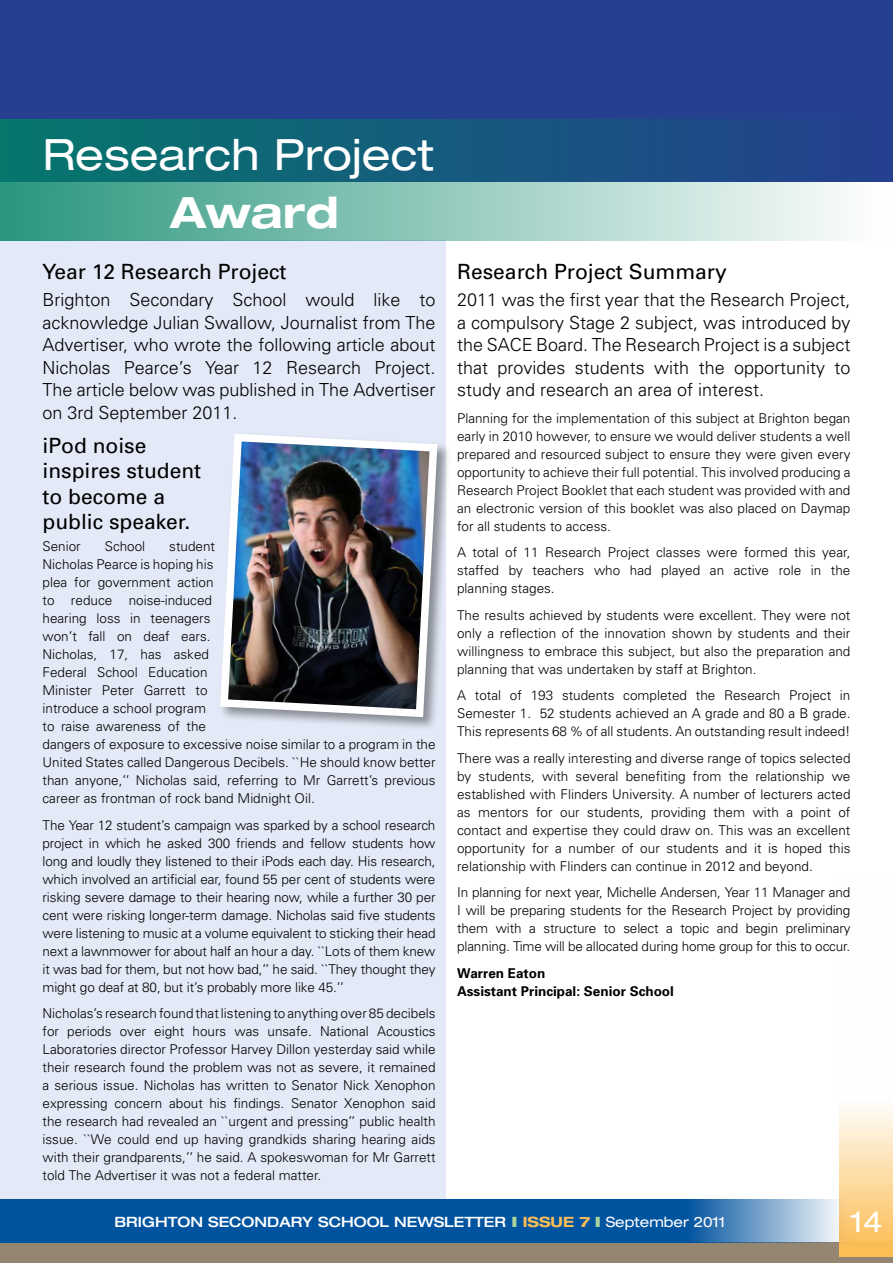
<style>
.page{position:relative;width:893px;height:1263px;background:#fff}
.page>*{position:absolute;margin:0;border:0;box-sizing:border-box;transform-origin:0 0}
.t1{font:expanded 43.2px "Helvetica Neue";color:#fff}
.t2{font:700 expanded 43.2px "Helvetica Neue";color:#fff}
.t3{font:expanded 28.5px "Helvetica Neue";color:#fff}
.t4{font:21px/25.5px "Univers";color:#000}
.t5{font:300 18px/22.5px "Univers";color:#000;text-align:justify}
.t6{font:500 expanded 14.25px "Helvetica Neue";color:#fff}
.t7{font:300 13.5px/18px "Univers";color:#000;text-align:justify}
.t8{font:700 13.5px/18px "Univers";color:#000}
.s1{font-weight:900;color:#a8d59e}
.s2{font-weight:700;color:#fdbe56}
.s3{font-weight:400}
</style>
<div class="page">
<div style="left:0;top:1243px;width:893px;height:20px;background:#948671"></div>
<svg style="left:839px;top:1107px;width:54px;height:149px;background:#fddba3"></svg>
<div style="left:0;top:240px;width:446px;height:961px;background:#e3e9f6"></div>
<svg style="left:0;top:1199px;width:851px;height:44px;background:#1963a6"></svg>
<div style="left:0;top:0;width:893px;height:182px;background:#25408f"></div>
<svg style="left:0;top:119px;width:842px;height:121px"></svg>
<div style="left:219px;top:432px;width:232px;height:299px;background:#000;opacity:.4"></div>
<img style="left:219px;top:432px;width:222px;height:289px">
<h1 class="t1" style="left:43px;top:128px;width:393px">Research Project</h1>
<h1 class="t2" style="left:170px;top:185px;width:170px">Award</h1>
<h3 class="t4" style="left:43px;top:259px;width:246px">Year 12 Research Project</h3>
<p class="t5" style="left:43px;top:289px;width:395px">Brighton Secondary School would like to acknowledge Julian Swallow, Journalist from The Advertiser, who wrote the following article about Nicholas Pearce’s Year 12 Research Project.<br>The article below was published in The Advertiser on 3rd September 2011.</p>
<h3 class="t4" style="left:43px;top:433px;width:160px">iPod noise inspires student to become a public speaker.</h3>
<p class="t7" style="left:43px;top:538px;width:40px">Senior</p>
<p class="t7" style="left:105px;top:538px;width:42px">School</p>
<p class="t7" style="left:43px;top:538px;width:395px;text-align:left;text-indent:127px">student<br>Nicholas Pearce is hoping his<br>plea for government action<br>to reduce noise-induced<br>hearing loss in teenagers<br>won’t fall on deaf ears.<br>Nicholas, 17, has asked<br>Federal School Education<br>Minister Peter Garrett to<br>introduce a school program<br>to raise awareness of the<br>dangers of exposure to excessive noise similar to a program in the United States called Dangerous Decibels. ``He should know better than anyone,’’ Nicholas said, referring to Mr Garrett’s previous career as frontman of rock band Midnight Oil.</p>
<p class="t7" style="left:43px;top:816px;width:395px">The Year 12 student’s campaign was sparked by a school research project in which he asked 300 friends and fellow students how long and loudly they listened to their iPods each day. His research, which involved an artificial ear, found 55 per cent of students were risking severe damage to their hearing now, while a further 30 per cent were risking longer-term damage. Nicholas said five students were listening to music at a volume equivalent to sticking their head next a lawnmower for about half an hour a day. ``Lots of them knew it was bad for them, but not how bad,’’ he said. ``They thought they might go deaf at 80, but it’s probably more like 45.’’</p>
<p class="t7" style="left:43px;top:1005px;width:395px">Nicholas’s research found that listening to anything over 85 decibels for periods over eight hours was unsafe. National Acoustics Laboratories director Professor Harvey Dillon yesterday said while their research found the problem was not as severe, it remained a serious issue. Nicholas has written to Senator Nick Xenophon expressing concern about his findings. Senator Xenophon said the research had revealed an ``urgent and pressing’’ public health issue. ``We could end up having grandkids sharing hearing aids with their grandparents,’’ he said. A spokeswoman for Mr Garrett told The Advertiser it was not a federal matter.</p>
<h3 class="t4" style="left:457px;top:259px;width:271px">Research Project Summary</h3>
<h3 class="t5" style="left:457px;top:289px;width:395px">2011 was the first year that the Research Project, a compulsory Stage 2 subject, was introduced by the SACE Board. The Research Project is a subject that provides students with the opportunity to study and research an area of interest.</h3>
<p class="t7" style="left:457px;top:409px;width:395px">Planning for the implementation of this subject at Brighton began early in 2010 however, to ensure we would deliver students a well prepared and resourced subject to ensure they were given every opportunity to achieve their full potential. This involved producing a Research Project Booklet that each student was provided with and an electronic version of this booklet was also placed on Daymap for all students to access.</p>
<p class="t7" style="left:457px;top:543px;width:395px">A total of 11 Research Project classes were formed this year, staffed by teachers who had played an active role in the planning stages.</p>
<p class="t7" style="left:457px;top:606px;width:395px">The results achieved by students were excellent. They were not only a reflection of the innovation shown by students and their willingness to embrace this subject, but also the preparation and planning that was undertaken by staff at Brighton.</p>
<p class="t7" style="left:457px;top:686px;width:395px">A total of 193 students completed the Research Project in Semester 1. 52 students achieved an A grade and 80 a B grade.<br>This represents 68 % of all students. An outstanding result indeed!</p>
<p class="t7" style="left:457px;top:749px;width:395px">There was a really interesting and diverse range of topics selected by students, with several benefiting from the relationship we established with Flinders University. A number of lecturers acted as mentors for our students, providing them with a point of contact and expertise they could draw on. This was an excellent opportunity for a number of our students and it is hoped this relationship with Flinders can continue in 2012 and beyond.</p>
<p class="t7" style="left:457px;top:883px;width:395px">In planning for next year, Michelle Andersen, Year 11 Manager and I will be preparing students for the Research Project by providing them with a structure to select a topic and begin preliminary planning. Time will be allocated during home group for this to occur.</p>
<p class="t8" style="left:457px;top:964px;width:218px">Warren Eaton<br>Assistant Principal: Senior School</p>
<p class="t6" style="left:114px;top:1213px;width:612px">BRIGHTON SECONDARY SCHOOL NEWSLETTER <span class="s1">I</span> <span class="s2">ISSUE 7</span> <span class="s1">I</span> <span class="s3">September 2011</span></p>
<h2 class="t3" style="left:851px;top:1204px;width:33px">14</h2>
</div>
